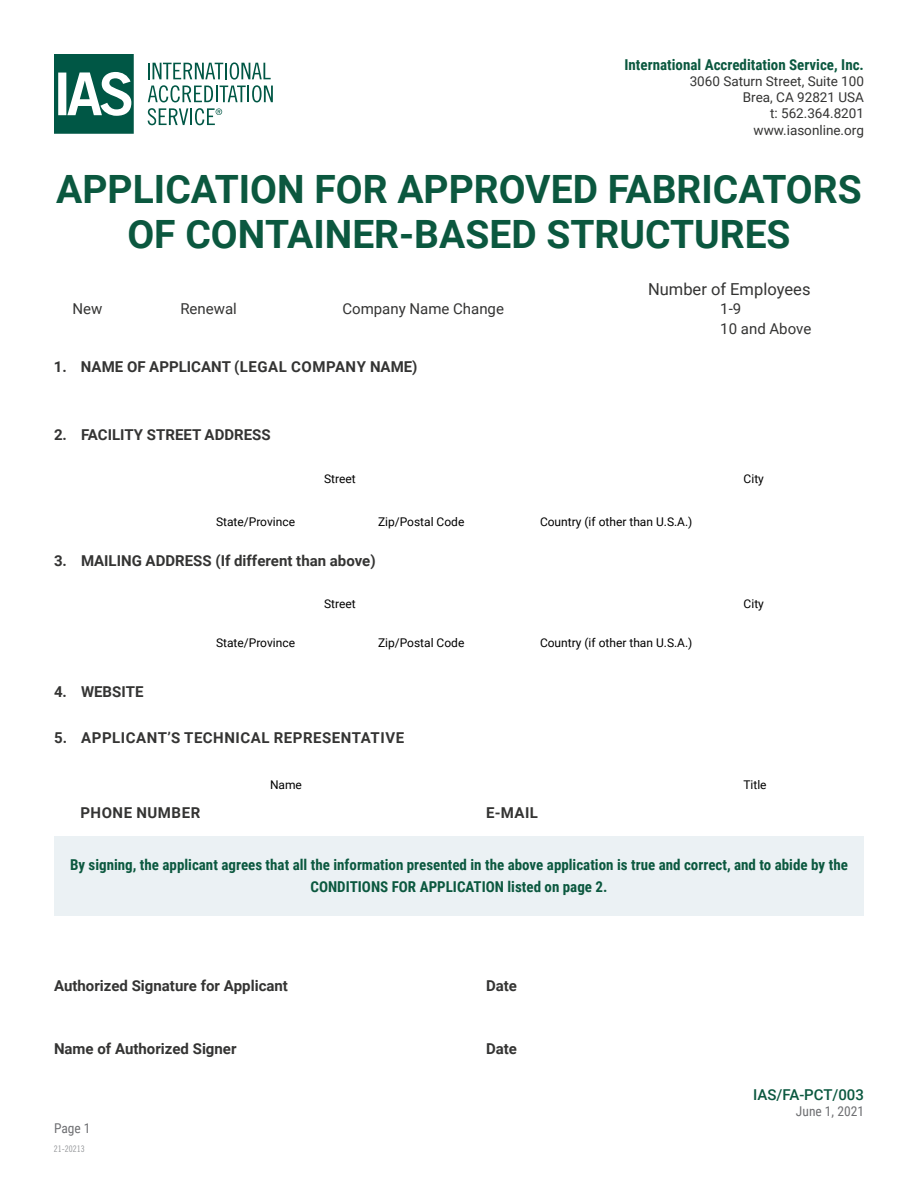
<style>
.page{position:relative;width:918px;height:1188px;background:#fff}
.page>*{position:absolute;margin:0;border:0;box-sizing:border-box;transform-origin:0 0}
.t1{font:700 39px/45px "Roboto";color:#0b583f;text-align:center}
.t2{font:16.5px "Roboto";color:#343433}
.t3{font:700 15px/21.6px "Roboto Condensed";color:#0b583f;text-align:center}
.t4{font:700 15px "Roboto";color:#343433}
.t5{font:700 15px "Roboto";letter-spacing:.035em;color:#343433}
.t6{font:15px/19.8px "Roboto";color:#343433}
.t7{font:500 15px "Roboto";color:#0b583f}
.t8{font:13.5px/16.2px "Roboto";color:#343433;text-align:right}
.t9{font:13.5px "Roboto Condensed";color:#6e6f72}
.t10{font:12px "Roboto";color:#000}
.t11{font:9px "Trade Gothic LT Std Cn 18";color:#939598}
</style>
<div class="page">
<svg style="left:54px;top:54px;width:80px;height:80px"></svg>
<svg style="left:148px;top:62px;width:125px;height:40px"></svg>
<svg style="left:148px;top:108px;width:74px;height:17px"></svg>
<div style="left:54px;top:836px;width:810px;height:80px;background:#ebf1f4"></div>
<p class="t3" style="left:625px;top:53px;width:241px">International Accreditation Service, Inc.</p>
<p class="t8" style="left:690px;top:73px;width:176px">3060 Saturn Street, Suite 100<br>Brea, CA 92821 USA<br>t: 562.364.8201 www.iasonline.org</p>
<h1 class="t1" style="left:56px;top:165px;width:807px">APPLICATION FOR APPROVED FABRICATORS<br>OF CONTAINER-BASED STRUCTURES</h1>
<p class="t2" style="left:648px;top:277px;width:164px">Number of Employees</p>
<p class="t6" style="left:72px;top:299px;width:31px">New</p>
<p class="t6" style="left:180px;top:299px;width:58px">Renewal</p>
<p class="t6" style="left:342px;top:299px;width:163px">Company Name Change</p>
<p class="t6" style="left:720px;top:299px;width:93px">1-9<br>10 and Above</p>
<p class="t4" style="left:54px;top:356px;width:365px">1. NAME OF APPLICANT (LEGAL COMPANY NAME)</p>
<p class="t4" style="left:54px;top:425px;width:218px">2. FACILITY STREET ADDRESS</p>
<p class="t10" style="left:324px;top:471px;width:33px">Street</p>
<p class="t10" style="left:744px;top:471px;width:22px">City</p>
<p class="t10" style="left:216px;top:513px;width:81px">State/Province</p>
<p class="t10" style="left:378px;top:513px;width:88px">Zip/Postal Code</p>
<p class="t10" style="left:540px;top:513px;width:154px">Country (if other than U.S.A.)</p>
<p class="t4" style="left:54px;top:550px;width:323px">3. MAILING ADDRESS (If different than above)</p>
<p class="t10" style="left:324px;top:595px;width:33px">Street</p>
<p class="t10" style="left:744px;top:595px;width:22px">City</p>
<p class="t10" style="left:216px;top:634px;width:81px">State/Province</p>
<p class="t10" style="left:378px;top:634px;width:88px">Zip/Postal Code</p>
<p class="t10" style="left:540px;top:634px;width:154px">Country (if other than U.S.A.)</p>
<p class="t4" style="left:54px;top:681px;width:91px">4. WEBSITE</p>
<p class="t5" style="left:54px;top:727px;width:351px">5. APPLICANT’S TECHNICAL REPRESENTATIVE</p>
<p class="t10" style="left:270px;top:777px;width:33px">Name</p>
<p class="t10" style="left:743px;top:777px;width:25px">Title</p>
<p class="t5" style="left:80px;top:802px;width:121px">PHONE NUMBER</p>
<p class="t4" style="left:486px;top:802px;width:54px">E-MAIL</p>
<p class="t3" style="left:70px;top:853px;width:779px">By signing, the applicant agrees that all the information presented in the above application is true and correct, and to abide by the<br>CONDITIONS FOR APPLICATION listed on page 2.</p>
<p class="t4" style="left:54px;top:975px;width:236px">Authorized Signature for Applicant</p>
<p class="t4" style="left:486px;top:975px;width:32px">Date</p>
<p class="t4" style="left:54px;top:1038px;width:184px">Name of Authorized Signer</p>
<p class="t4" style="left:486px;top:1038px;width:32px">Date</p>
<p class="t9" style="left:54px;top:1118px;width:38px">Page 1</p>
<p class="t11" style="left:54px;top:1144px;width:32px">21-20213</p>
<p class="t7" style="left:753px;top:1084px;width:112px">IAS/FA-PCT/003</p>
<p class="t9" style="left:796px;top:1102px;width:70px">June 1, 2021</p>
</div>
